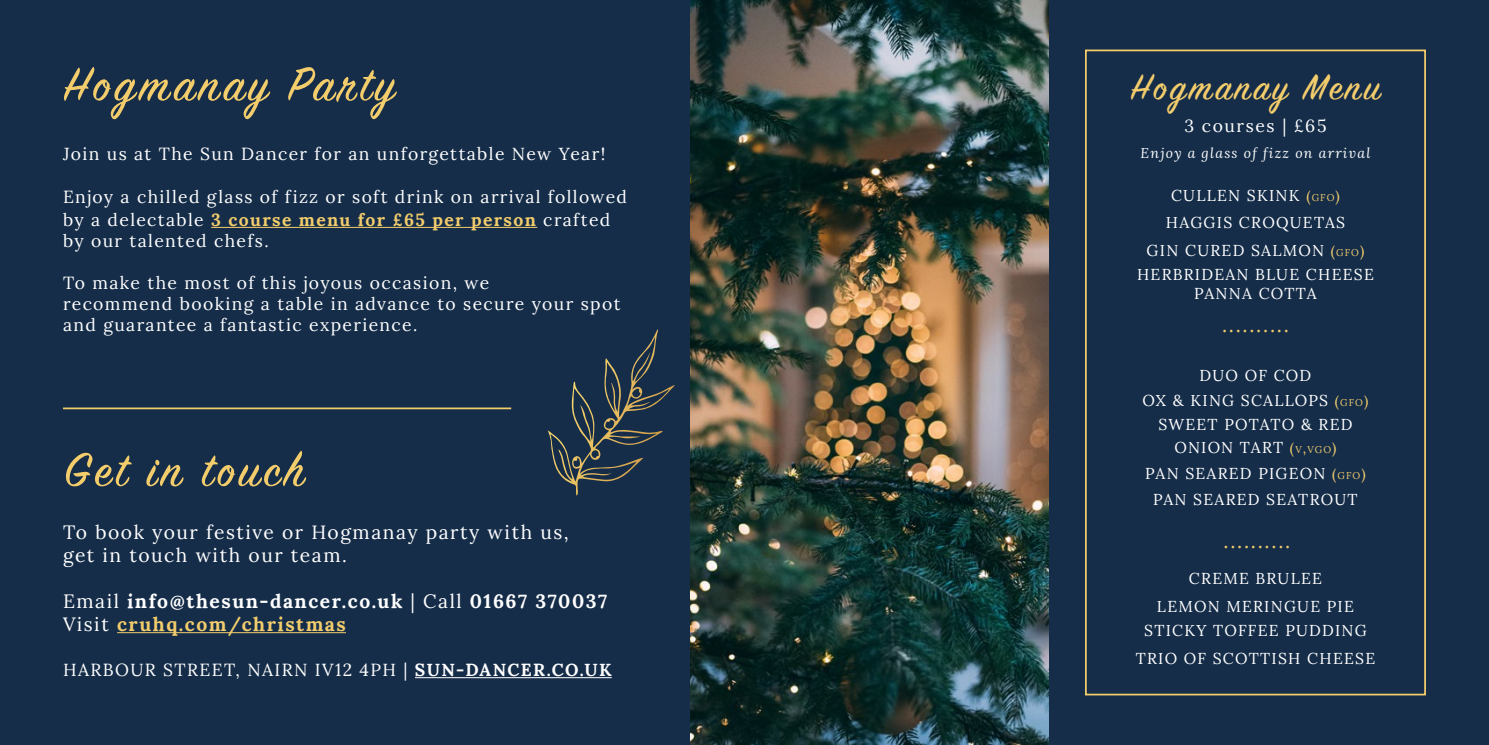
<style>
.page{position:relative;width:1489px;height:745px;background:#fff}
.page>*{position:absolute;margin:0;border:0;box-sizing:border-box;transform-origin:0 0}
.t1{font:52.5px "Sign Painter House Script";letter-spacing:.08em;color:#f3cd6c}
.t2{font:40.25px "Sign Painter House Script";letter-spacing:.08em;color:#f3cd6c}
.t3{font:21px "Lora";color:#f3cd6c}
.t4{font:700 19.25px/23.1px "Lora";letter-spacing:.08em;color:#fff}
.t5{font:19.25px/23.1px "Lora";letter-spacing:.08em;color:#fff}
.t6{font:17.5px/21px "Lora";letter-spacing:.08em;color:#fff}
.t7{font:15.75px/27.7px "Lora";letter-spacing:.08em;color:#fff;text-align:center}
.t8{font:italic 14px "Lora";letter-spacing:.09em;color:#fff}
.s1{font-weight:700;color:#f3cd6c}
.s2{font-weight:400}
.s3{color:#f3cd6c}
.s4{font-weight:700}
.s5{font-size:14px;color:#f3cd6c}
.s6{font-size:9.8px;color:#f3cd6c}
</style>
<div class="page">
<div style="left:0;top:0;width:1488px;height:744px;background:#152d49"></div>
<hr style="left:117px;top:631px;width:229px;height:1px;background:#f3cd6c">
<hr style="left:415px;top:676px;width:196px;height:1px;background:#fff">
<hr style="left:211px;top:227px;width:326px;height:1px;background:#f3cd6c">
<hr style="left:63px;top:407px;width:448px;height:2px;background:#f3cd6c">
<svg style="left:547px;top:329px;width:115px;height:166px"></svg>
<img style="left:690px;top:0;width:358px;height:744px">
<div style="left:1084px;top:49px;width:341px;height:646px;border:2px solid #f3cd6c"></div>
<h1 class="t1" style="left:63px;top:52px;width:334px">Hogmanay Party</h1>
<p class="t6" style="left:63px;top:141px;width:544px">Join us at The Sun Dancer for an unforgettable New Year!</p>
<p class="t6" style="left:63px;top:184px;width:565px;line-height:22.8px">Enjoy a chilled glass of fizz or soft drink on arrival followed by a delectable <span class="s1">3 course menu for £65 per person</span> crafted</p>
<p class="t6" style="left:63px;top:229px;width:207px">by our talented chefs.</p>
<p class="t6" style="left:63px;top:271px;width:559px">To make the most of this joyous occasion, we<br>recommend booking a table in advance to secure your spot and guarantee a fantastic experience.</p>
<h1 class="t1" style="left:64px;top:437px;width:241px">Get in touch</h1>
<p class="t5" style="left:63px;top:518px;width:507px">To book your festive or Hogmanay party with us, get in touch with our team.</p>
<p class="t4" style="left:63px;top:587px;width:545px"><span class="s2">Email</span> info@thesun-dancer.co.uk <span class="s2">| Call</span> 01667 370037<br><span class="s2">Visit</span> <span class="s3">cruhq.com/christmas</span></p>
<p class="t6" style="left:63px;top:658px;width:550px">HARBOUR STREET, NAIRN IV12 4PH | <span class="s4">SUN-DANCER.CO.UK</span></p>
<h2 class="t2" style="left:1130px;top:62px;width:251px">Hogmanay Menu</h2>
<p class="t6" style="left:1184px;top:114px;width:144px">3 courses | £65</p>
<p class="t8" style="left:1140px;top:143px;width:231px">Enjoy a glass of fizz on arrival</p>
<p class="t7" style="left:1146px;top:180px;width:219px">CULLEN SKINK <span class="s5">(</span><span class="s6">GFO</span><span class="s5">)<br></span>HAGGIS CROQUETAS<br>GIN CURED SALMON <span class="s5">(</span><span class="s6">GFO</span><span class="s5">)</span></p>
<p class="t7" style="left:1136px;top:264px;width:238px;line-height:18.9px">HERBRIDEAN BLUE CHEESE<br>PANNA COTTA</p>
<p class="t3" style="left:1221px;top:308px;width:68px">..........</p>
<p class="t7" style="left:1142px;top:362px;width:227px;line-height:24px">DUO OF COD<br>OX &amp; KING SCALLOPS <span class="s5">(</span><span class="s6">GFO</span><span class="s5">)<br></span>SWEET POTATO &amp; RED<br>ONION TART <span class="s5">(</span><span class="s6">V</span><span class="s5">,</span><span class="s6">VGO</span><span class="s5">)</span></p>
<p class="t7" style="left:1145px;top:459px;width:222px;line-height:25.9px">PAN SEARED PIGEON <span class="s5">(</span><span class="s6">GFO</span><span class="s5">)<br></span>PAN SEARED SEATROUT</p>
<p class="t3" style="left:1223px;top:524px;width:68px">..........</p>
<p class="t7" style="left:1156px;top:563px;width:198px">CREME BRULEE<br>LEMON MERINGUE PIE</p>
<p class="t7" style="left:1135px;top:615px;width:241px">STICKY TOFFEE PUDDING<br>TRIO OF SCOTTISH CHEESE</p>
</div>
